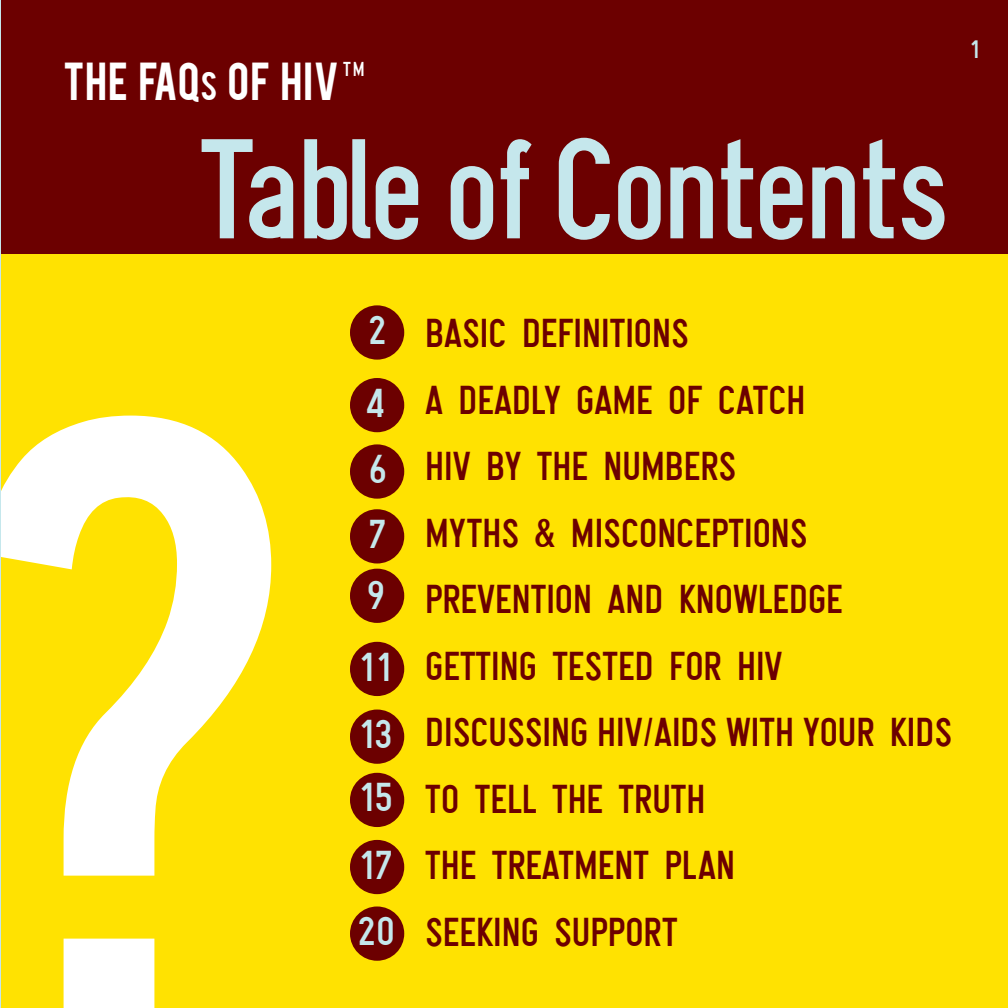
<style>
.page{position:relative;width:1008px;height:1008px;background:#fff}
.page>*{position:absolute;margin:0;border:0;box-sizing:border-box;transform-origin:0 0}
.t1{font:148.75px "Gliscor Gothic";letter-spacing:-.03em;color:#c5e7ec}
.t2{font:42px "Gliscor Gothic";color:#6c0000}
.t3{font:42px "Bebas";letter-spacing:.02em;color:#fff}
.t4{font:26.25px "Gliscor Gothic";color:#c5e7ec}
.t5{font:21px "Gliscor Gothic";color:#fff}
.s1{font-size:31.5px}
.s2{color:#c5e7ec}
</style>
<div class="page">
<div style="left:0;top:0;width:1008px;height:255px;background:#6c0000"></div>
<div style="left:0;top:255px;width:1008px;height:753px;background:#ffe201"></div>
<div style="left:350px;top:305px;width:54px;height:55px;background:#6c0000;border-radius:50%"></div>
<div style="left:350px;top:378px;width:54px;height:54px;background:#6c0000;border-radius:50%"></div>
<div style="left:350px;top:444px;width:54px;height:55px;background:#6c0000;border-radius:50%"></div>
<div style="left:350px;top:509px;width:54px;height:55px;background:#6c0000;border-radius:50%"></div>
<div style="left:350px;top:569px;width:54px;height:54px;background:#6c0000;border-radius:50%"></div>
<div style="left:350px;top:642px;width:54px;height:54px;background:#6c0000;border-radius:50%"></div>
<div style="left:350px;top:710px;width:54px;height:54px;background:#6c0000;border-radius:50%"></div>
<div style="left:350px;top:773px;width:54px;height:54px;background:#6c0000;border-radius:50%"></div>
<div style="left:350px;top:840px;width:54px;height:54px;background:#6c0000;border-radius:50%"></div>
<div style="left:350px;top:906px;width:54px;height:55px;background:#6c0000;border-radius:50%"></div>
<svg style="left:0;top:416px;width:271px;height:592px"></svg>
<p class="t3" style="left:63px;top:50px;width:278px">THE FAQ<span class="s1">S</span> OF HIV</p>
<h1 class="t1" style="left:200px;top:100px;width:753px">Table of Contents</h1>
<p class="t5" style="left:343px;top:57px;width:23px">TM</p>
<p class="t4" style="left:969px;top:33px;width:12px">1</p>
<p class="t2" style="left:368px;top:308px;width:322px"><span class="s2">2</span> BASIC DEFINITIONS</p>
<p class="t2" style="left:367px;top:375px;width:440px"><span class="s2">4</span> A DEADLY GAME OF CATCH</p>
<p class="t2" style="left:368px;top:441px;width:369px"><span class="s2">6</span> HIV BY THE NUMBERS</p>
<p class="t2" style="left:368px;top:508px;width:441px"><span class="s2">7</span> MYTHS &amp; MISCONCEPTIONS</p>
<p class="t2" style="left:367px;top:574px;width:478px"><span class="s2">9</span> PREVENTION AND KNOWLEDGE</p>
<p class="t2" style="left:358px;top:641px;width:426px"><span class="s2">11</span> GETTING TESTED FOR HIV</p>
<p class="t2" style="left:358px;top:707px;width:596px"><span class="s2">13</span> DISCUSSING HIV/AIDS WITH YOUR KIDS</p>
<p class="t2" style="left:358px;top:774px;width:349px"><span class="s2">15</span> TO TELL THE TRUTH</p>
<p class="t2" style="left:358px;top:840px;width:379px"><span class="s2">17</span> THE TREATMENT PLAN</p>
<p class="t2" style="left:358px;top:907px;width:321px"><span class="s2">20</span> SEEKING SUPPORT</p>
</div>
